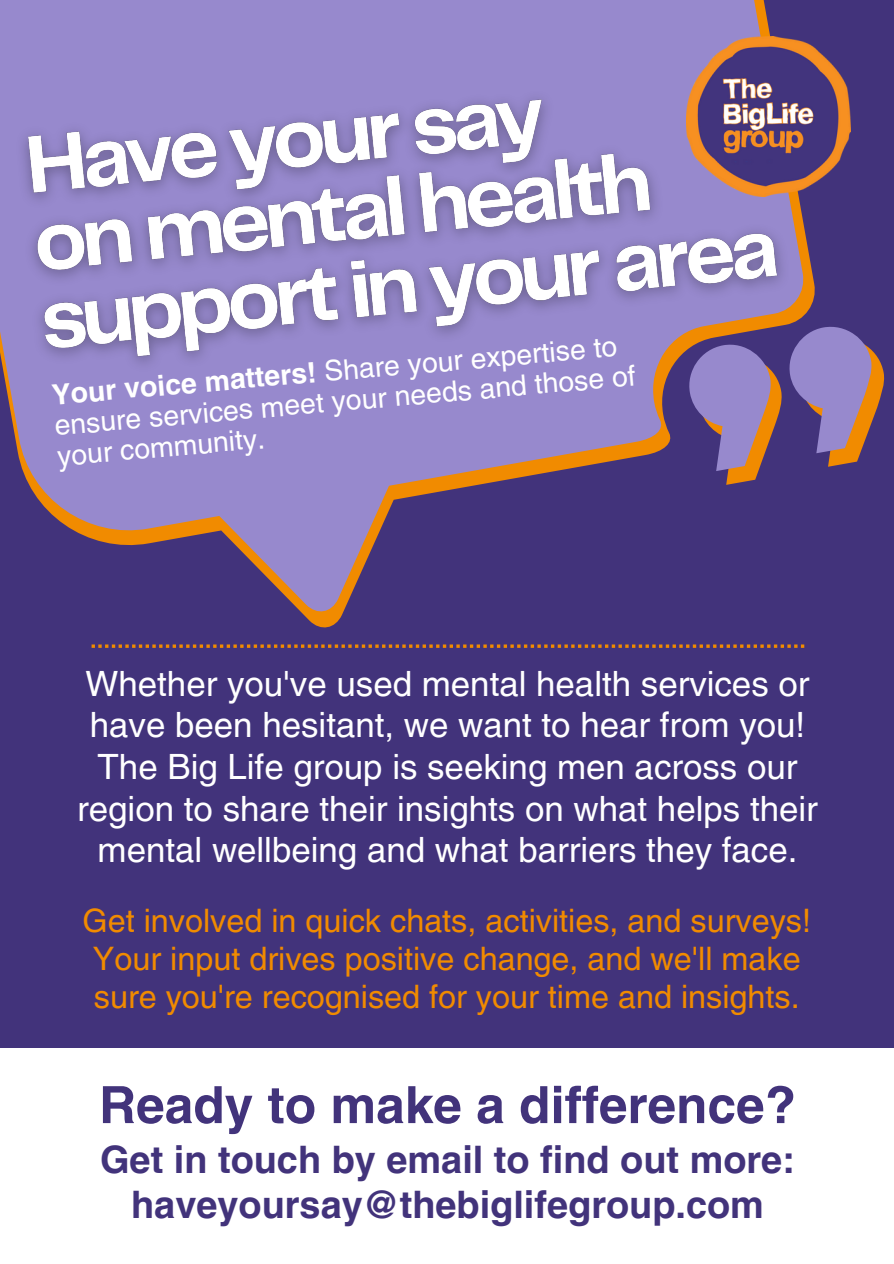
<style>
.page{position:relative;width:894px;height:1264px;background:#fff}
.page>*{position:absolute;margin:0;border:0;box-sizing:border-box;transform-origin:0 0}
.t1{font:700 51.45px "Helvetica LT Pro";color:#42337b}
.t2{font:700 37.95px "Helvetica LT Pro";color:#42337b}
.t3{font:34.8px/41.5px "Helvetica LT Pro";color:#fff;text-align:center}
.t4{font:32.4px/38.1px "Helvetica LT Pro";color:#f18b00;text-align:center}
.t5{font:28.35px/30.5px "Helvetica LT Pro";color:#fff}
.s1{font-weight:700}
</style>
<div class="page">
<div style="left:0;top:0;width:893px;height:1263px;background:#42337b"></div>
<svg style="left:91px;top:644px;width:713px;height:4px"></svg>
<div style="left:0;top:1048px;width:893px;height:215px;background:#fff"></div>
<svg style="left:805px;top:326px;width:80px;height:141px"></svg>
<svg style="left:0;top:0;width:805px;height:615px;fill:#9789cd"></svg>
<img style="left:3px;top:44px;width:799px;height:348px">
<img style="left:686px;top:37px;width:164px;height:160px">
<p class="t5" style="left:51px;top:383px;width:584px;rotate:-5deg"><span class="s1">Your voice matters!</span> Share your expertise to ensure services meet your needs and those of your community.</p>
<p class="t3" style="left:77px;top:666px;width:741px">Whether you've used mental health services or have been hesitant, we want to hear from you!<br>The Big Life group is seeking men across our region to share their insights on what helps their mental wellbeing and what barriers they face.</p>
<p class="t4" style="left:83px;top:904px;width:729px">Get involved in quick chats, activities, and surveys!<br>Your input drives positive change, and we'll make sure you're recognised for your time and insights.</p>
<p class="t1" style="left:99px;top:1086px;width:698px">Ready to make a difference?</p>
<p class="t2" style="left:100px;top:1145px;width:696px">Get in touch by email to find out more:</p>
<p class="t2" style="left:131px;top:1190px;width:634px">haveyoursay@thebiglifegroup.com</p>
</div>
